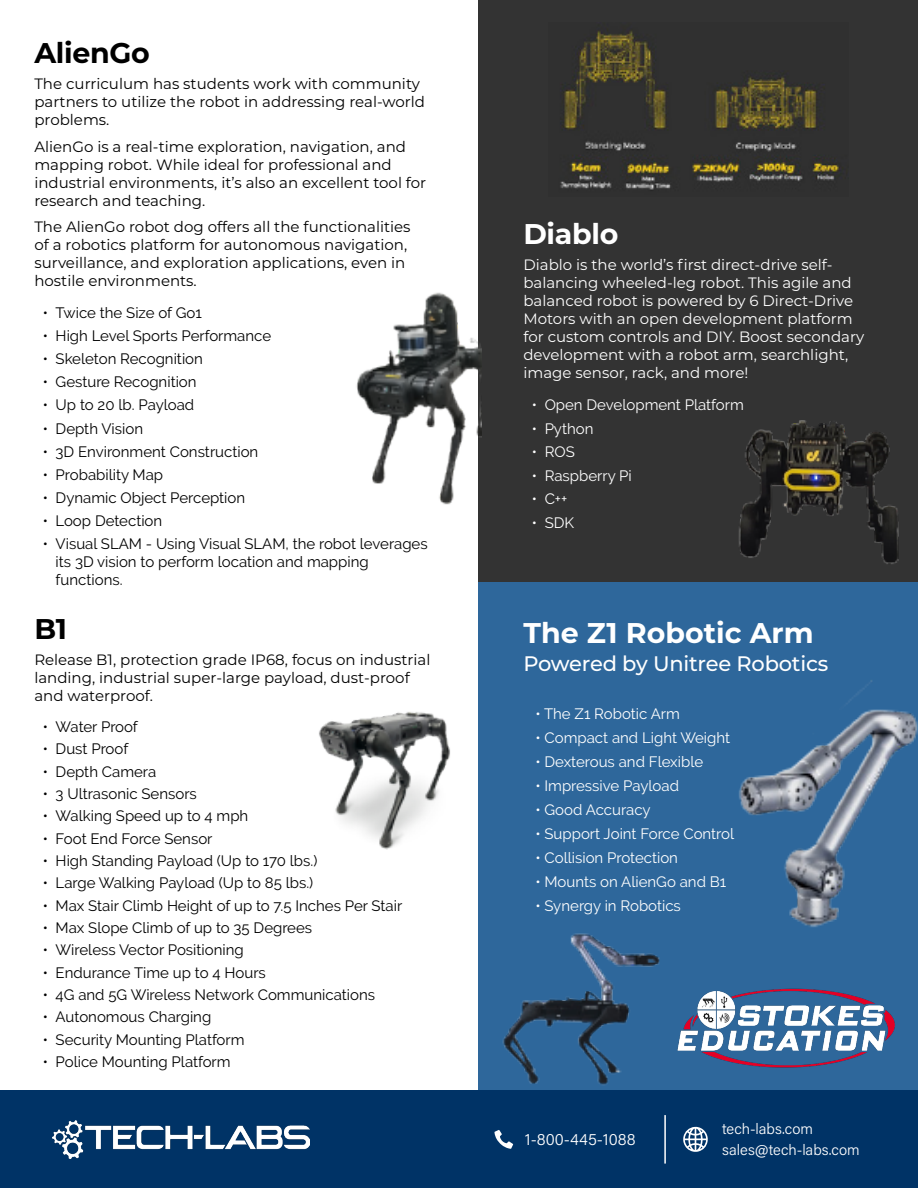
<style>
.page{position:relative;width:918px;height:1188px;background:#fff}
.page>*{position:absolute;margin:0;border:0;box-sizing:border-box;transform-origin:0 0}
.M_B_S_20_L_24_L{font:700 28.5px "Montserrat";color:#fff}
.M_B_S_20_L_24_L-2{font:700 28.5px "Montserrat";letter-spacing:-.01em;color:#000}
.M_B_S_20_L_24_L-3{font:500 21px "Montserrat";letter-spacing:-.01em;color:#fff}
.Paragraph_Style_11{font:300 16.5px "Acumin Pro";letter-spacing:.005em;color:#fff}
.t1{font:15px/18px "Raleway";color:#000}
.M_B_S_20_L_24_L-4{font:15px/18px "Montserrat";color:#000}
.M_B_S_20_L_24_L-5{font:15px/18px "Montserrat";color:#fff}
.Open_Reg_Siz_9_Lea_1{font:15px "Raleway";color:#fff}
.Paragraph_Style_10{font:300 15px "Acumin Pro";color:#fff}
</style>
<div class="page">
<div style="left:0;top:1090px;width:918px;height:98px;background:#036"></div>
<div style="left:478px;top:554px;width:440px;height:536px;background:#2e679b"></div>
<div style="left:479px;top:0;width:439px;height:581px;background:#333"></div>
<img style="left:560px;top:28px;width:283px;height:163px">
<img style="left:677px;top:988px;width:218px;height:80px">
<img style="left:738px;top:420px;width:161px;height:144px">
<img style="left:502px;top:933px;width:158px;height:152px">
<img style="left:739px;top:680px;width:179px;height:247px">
<img style="left:319px;top:712px;width:131px;height:138px">
<img style="left:356px;top:238px;width:125px;height:301px">
<svg style="left:683px;top:1127px;width:25px;height:25px"></svg>
<svg style="left:494px;top:1130px;width:19px;height:19px"></svg>
<hr style="left:664px;top:1115px;width:2px;height:49px;background:#fff">
<img style="left:53px;top:1120px;width:257px;height:38px">
<p class="M_B_S_20_L_24_L-2" style="left:34px;top:32px;width:117px">AlienGo</p>
<p class="M_B_S_20_L_24_L-4" style="left:34px;top:75px;width:392px">The curriculum has students work with community partners to utilize the robot in addressing real-world problems.</p>
<p class="M_B_S_20_L_24_L-4" style="left:34px;top:137px;width:393px">AlienGo is a real-time exploration, navigation, and mapping robot. While ideal for professional and industrial environments, it’s also an excellent tool for research and teaching.</p>
<p class="M_B_S_20_L_24_L-4" style="left:34px;top:218px;width:378px">The AlienGo robot dog offers all the functionalities of a robotics platform for autonomous navigation, surveillance, and exploration applications, even in hostile environments.</p>
<p class="t1" style="left:43px;top:304px;width:160px">• Twice the Size of Go1</p>
<p class="t1" style="left:43px;top:327px;width:230px">• High Level Sports Performance</p>
<p class="t1" style="left:43px;top:350px;width:162px">• Skeleton Recognition</p>
<p class="t1" style="left:43px;top:373px;width:155px">• Gesture Recognition</p>
<p class="t1" style="left:43px;top:396px;width:153px">• Up to 20 lb. Payload</p>
<p class="t1" style="left:43px;top:419px;width:102px">• Depth Vision</p>
<p class="t1" style="left:43px;top:442px;width:217px">• 3D Environment Construction</p>
<p class="t1" style="left:43px;top:465px;width:122px">• Probability Map</p>
<p class="t1" style="left:43px;top:489px;width:204px">• Dynamic Object Perception</p>
<p class="t1" style="left:43px;top:512px;width:121px">• Loop Detection</p>
<p class="t1" style="left:56px;top:535px;width:374px;text-indent:-13px">• Visual SLAM - Using Visual SLAM, the robot leverages its 3D vision to perform location and mapping functions.</p>
<p class="M_B_S_20_L_24_L-2" style="left:34px;top:608px;width:34px">B1</p>
<p class="M_B_S_20_L_24_L-4" style="left:34px;top:650px;width:398px">Release B1, protection grade IP68, focus on industrial landing, industrial super-large payload, dust-proof and waterproof.</p>
<p class="t1" style="left:43px;top:718px;width:97px">• Water Proof</p>
<p class="t1" style="left:43px;top:740px;width:87px">• Dust Proof</p>
<p class="t1" style="left:43px;top:762px;width:115px">• Depth Camera</p>
<p class="t1" style="left:43px;top:785px;width:156px">• 3 Ultrasonic Sensors</p>
<p class="t1" style="left:43px;top:807px;width:207px">• Walking Speed up to 4 mph</p>
<p class="t1" style="left:43px;top:829px;width:171px">• Foot End Force Sensor</p>
<p class="t1" style="left:43px;top:852px;width:276px">• High Standing Payload (Up to 170 lbs.)</p>
<p class="t1" style="left:43px;top:874px;width:272px">• Large Walking Payload (Up to 85 lbs.)</p>
<p class="t1" style="left:43px;top:896px;width:361px">• Max Stair Climb Height of up to 7.5 Inches Per Stair</p>
<p class="t1" style="left:43px;top:919px;width:271px">• Max Slope Climb of up to 35 Degrees</p>
<p class="t1" style="left:43px;top:941px;width:202px">• Wireless Vector Positioning</p>
<p class="t1" style="left:43px;top:963px;width:225px">• Endurance Time up to 4 Hours</p>
<p class="t1" style="left:43px;top:986px;width:334px">• 4G and 5G Wireless Network Communications</p>
<p class="t1" style="left:43px;top:1008px;width:170px">• Autonomous Charging</p>
<p class="t1" style="left:43px;top:1031px;width:203px">• Security Mounting Platform</p>
<p class="t1" style="left:43px;top:1053px;width:189px">• Police Mounting Platform</p>
<p class="M_B_S_20_L_24_L" style="left:523px;top:213px;width:97px">Diablo</p>
<p class="M_B_S_20_L_24_L-5" style="left:523px;top:255px;width:343px">Diablo is the world’s first direct-drive self&shy;balancing wheeled-leg robot. This agile and balanced robot is powered by 6 Direct-Drive Motors with an open development platform for custom controls and DIY. Boost secondary development with a robot arm, searchlight, image sensor, rack, and more!</p>
<p class="Open_Reg_Siz_9_Lea_1" style="left:532px;top:396px;width:213px">• Open Development Platform</p>
<p class="Open_Reg_Siz_9_Lea_1" style="left:532px;top:420px;width:63px">• Python</p>
<p class="Open_Reg_Siz_9_Lea_1" style="left:532px;top:443px;width:44px">• ROS</p>
<p class="Open_Reg_Siz_9_Lea_1" style="left:532px;top:467px;width:101px">• Raspberry Pi</p>
<p class="Open_Reg_Siz_9_Lea_1" style="left:532px;top:490px;width:37px">• C++</p>
<p class="Open_Reg_Siz_9_Lea_1" style="left:532px;top:514px;width:44px">• SDK</p>
<p class="M_B_S_20_L_24_L" style="left:523px;top:612px;width:292px">The Z1 Robotic Arm</p>
<p class="M_B_S_20_L_24_L-3" style="left:523px;top:649px;width:306px">Powered by Unitree Robotics</p>
<p class="Open_Reg_Siz_9_Lea_1" style="left:535px;top:705px;width:146px">• The Z1 Robotic Arm</p>
<p class="Open_Reg_Siz_9_Lea_1" style="left:535px;top:729px;width:196px">• Compact and Light Weight</p>
<p class="Open_Reg_Siz_9_Lea_1" style="left:535px;top:753px;width:169px">• Dexterous and Flexible</p>
<p class="Open_Reg_Siz_9_Lea_1" style="left:535px;top:777px;width:145px">• Impressive Payload</p>
<p class="Open_Reg_Siz_9_Lea_1" style="left:535px;top:801px;width:117px">• Good Accuracy</p>
<p class="Open_Reg_Siz_9_Lea_1" style="left:535px;top:825px;width:200px">• Support Joint Force Control</p>
<p class="Open_Reg_Siz_9_Lea_1" style="left:535px;top:849px;width:144px">• Collision Protection</p>
<p class="Open_Reg_Siz_9_Lea_1" style="left:535px;top:873px;width:192px">• Mounts on AlienGo and B1</p>
<p class="Open_Reg_Siz_9_Lea_1" style="left:535px;top:897px;width:147px">• Synergy in Robotics</p>
<p class="Paragraph_Style_11" style="left:525px;top:1128px;width:112px">1-800-445-1088</p>
<p class="Paragraph_Style_10" style="left:722px;top:1119px;width:92px">tech-labs.com</p>
<p class="Paragraph_Style_10" style="left:722px;top:1140px;width:139px">sales@tech-labs.com</p>
</div>
